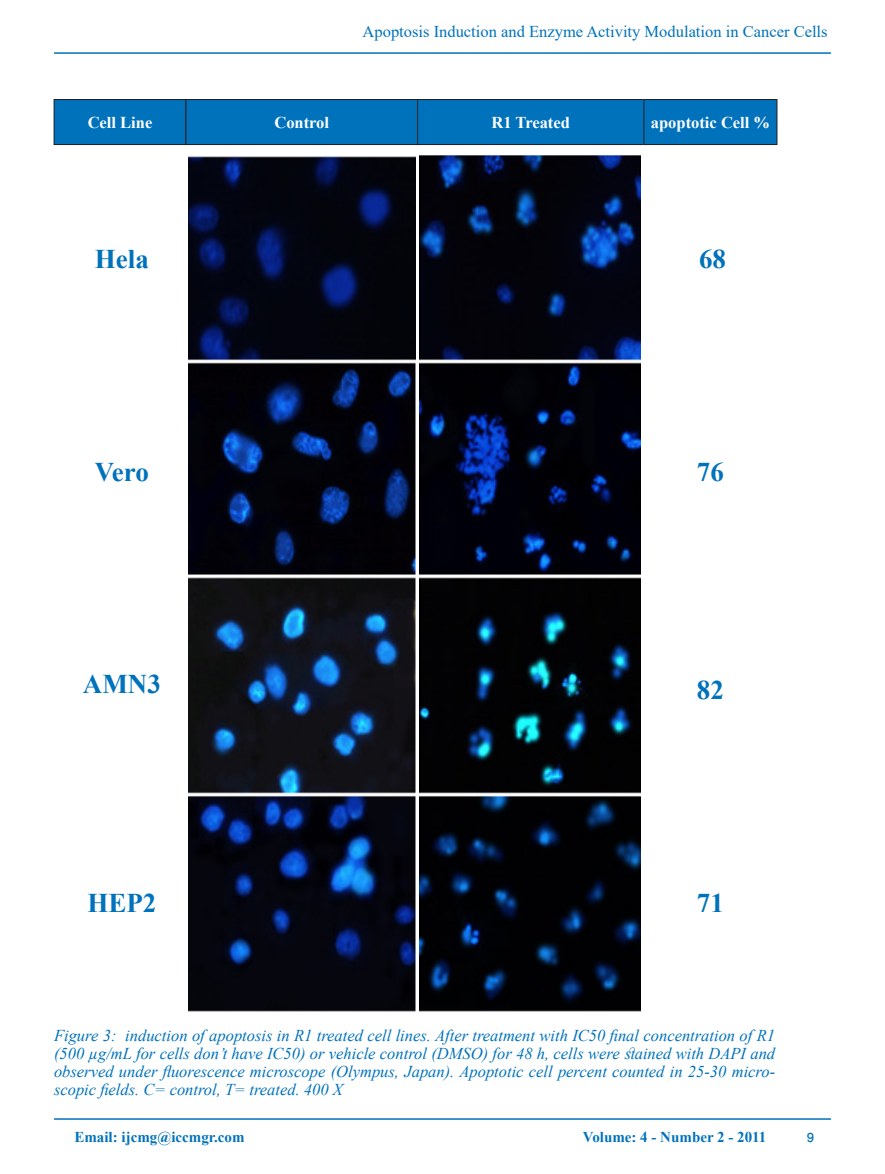
<style>
.page{position:relative;width:885px;height:1174px;background:#fff}
.page>*{position:absolute;margin:0;border:0;box-sizing:border-box;transform-origin:0 0}
.Normal__Web{font:700 27px "Times New Roman";color:#0072bc}
.t1{font:500 18px "Win Soft Pro";color:#0072bc}
.t2{font:italic 16.5px/18px "Times New Roman";color:#0072bc;text-align:justify}
.t3{font:16.5px "Times New Roman";color:#0072bc}
.Normal__Web-2{font:700 16.5px "Times New Roman";color:#fff}
.t4{font:700 15px "Times New Roman";color:#0072bc}
</style>
<div class="page">
<div style="left:54px;top:99px;width:132px;height:45px;background:#0072bc"></div>
<div style="left:54px;top:99px;width:132px;height:46px;border:1px solid #231f20"></div>
<div style="left:186px;top:99px;width:231px;height:45px;background:#0072bc"></div>
<div style="left:186px;top:99px;width:232px;height:46px;border:1px solid #231f20"></div>
<div style="left:417px;top:99px;width:227px;height:45px;background:#0072bc"></div>
<div style="left:417px;top:99px;width:227px;height:46px;border:1px solid #231f20"></div>
<div style="left:644px;top:99px;width:132px;height:45px;background:#0072bc"></div>
<div style="left:643px;top:99px;width:134px;height:46px;border:1px solid #231f20"></div>
<img style="left:420px;top:156px;width:220px;height:856px">
<img style="left:189px;top:156px;width:226px;height:856px">
<hr style="left:54px;top:1118px;width:776px;height:1px;background:#0072bc">
<hr style="left:54px;top:52px;width:776px;height:2px;background:#0072bc">
<p class="t3" style="left:362px;top:20px;width:466px">Apoptosis Induction and Enzyme Activity Modulation in Cancer Cells</p>
<p class="Normal__Web-2" style="left:88px;top:110px;width:66px">Cell Line</p>
<p class="Normal__Web-2" style="left:274px;top:110px;width:56px">Control</p>
<p class="Normal__Web-2" style="left:491px;top:110px;width:80px">R1 Treated</p>
<p class="Normal__Web-2" style="left:650px;top:110px;width:121px">apoptotic Cell %</p>
<p class="Normal__Web" style="left:95px;top:240px;width:55px">Hela</p>
<p class="Normal__Web" style="left:699px;top:240px;width:28px">68</p>
<p class="Normal__Web" style="left:95px;top:452px;width:55px">Vero</p>
<p class="Normal__Web" style="left:696px;top:452px;width:28px">76</p>
<p class="Normal__Web" style="left:83px;top:665px;width:79px">AMN3</p>
<p class="Normal__Web" style="left:696px;top:671px;width:28px">82</p>
<p class="Normal__Web" style="left:87px;top:884px;width:71px">HEP2</p>
<p class="Normal__Web" style="left:696px;top:884px;width:28px">71</p>
<p class="t2" style="left:54px;top:1026px;width:722px">Figure 3: induction of apoptosis in R1 treated cell lines. After treatment with IC50 final concentration of R1 (500 µg/mL for cells don’t have IC50) or vehicle control (DMSO) for 48 h, cells were stained with DAPI and observed under fluorescence microscope (Olympus, Japan). Apoptotic cell percent counted in 25-30 micro&shy;scopic fields. C= control, T= treated. 400 X</p>
<p class="t4" style="left:74px;top:1126px;width:172px">Email: ijcmg@iccmgr.com</p>
<p class="t4" style="left:583px;top:1126px;width:185px">Volume: 4 - Number 2 - 2011</p>
<p class="t1" style="left:806px;top:1124px;width:9px">9</p>
</div>
